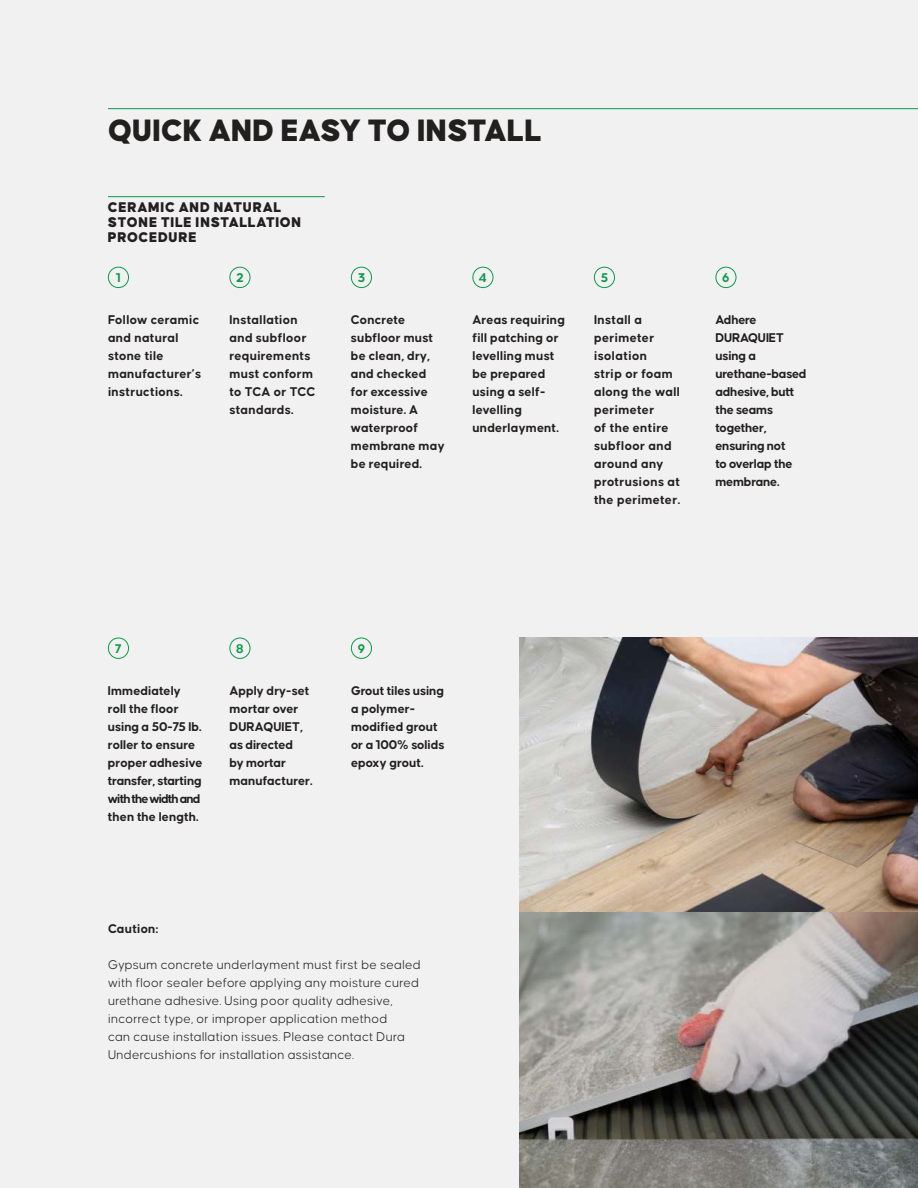
<style>
.page{position:relative;width:918px;height:1188px;background:#f1f1f2}
.page>*{position:absolute;margin:0;border:0;box-sizing:border-box;transform-origin:0 0}
.t1{font:900 33px "Causten";color:#221f1f}
.t2{font:900 15px/15px "Causten";letter-spacing:.04em;color:#221f1f}
.t3{font:700 13.5px/18px "Causten";letter-spacing:.005em;color:#221f1f}
.t4{font:300 13.5px/18px "Causten";letter-spacing:.02em;color:#221f1f}
.t5{font:700 13.5px/18px "Causten";letter-spacing:.025em;color:#221f1f}
.t6{font:700 13.5px/18px "Causten";letter-spacing:-.02em;color:#221f1f}
.t7{font:700 13.5px "Causten";color:#0c9a48}
</style>
<div class="page">
<hr style="left:108px;top:108px;width:810px;height:1px;background:#0c9a48">
<hr style="left:108px;top:196px;width:217px;height:1px;background:#0c9a48">
<div style="left:108px;top:267px;width:21px;height:21px;border:1px solid #0c9a48;border-radius:50%"></div>
<div style="left:230px;top:267px;width:20px;height:21px;border:1px solid #0c9a48;border-radius:50%"></div>
<div style="left:351px;top:267px;width:21px;height:21px;border:1px solid #0c9a48;border-radius:50%"></div>
<div style="left:472px;top:267px;width:21px;height:21px;border:1px solid #0c9a48;border-radius:50%"></div>
<div style="left:594px;top:267px;width:21px;height:21px;border:1px solid #0c9a48;border-radius:50%"></div>
<div style="left:108px;top:638px;width:21px;height:21px;border:1px solid #0c9a48;border-radius:50%"></div>
<div style="left:230px;top:638px;width:20px;height:21px;border:1px solid #0c9a48;border-radius:50%"></div>
<div style="left:351px;top:638px;width:21px;height:21px;border:1px solid #0c9a48;border-radius:50%"></div>
<div style="left:716px;top:267px;width:20px;height:21px;border:1px solid #0c9a48;border-radius:50%"></div>
<img style="left:520px;top:638px;width:398px;height:550px">
<h1 class="t1" style="left:108px;top:116px;width:435px">QUICK AND EASY TO INSTALL</h1>
<p class="t2" style="left:108px;top:200px;width:195px">CERAMIC AND NATURAL<br>STONE TILE INSTALLATION<br>PROCEDURE</p>
<p class="t7" style="left:116px;top:272px;width:6px">1</p>
<p class="t3" style="left:108px;top:311px;width:95px">Follow ceramic and natural stone tile manufacturer’s instructions.</p>
<p class="t7" style="left:236px;top:272px;width:9px">2</p>
<p class="t3" style="left:230px;top:311px;width:87px">Installation and subfloor requirements must conform to TCA or TCC standards.</p>
<p class="t7" style="left:358px;top:272px;width:9px">3</p>
<p class="t3" style="left:351px;top:311px;width:95px">Concrete subfloor must be clean, dry, and checked for excessive moisture. A waterproof membrane may be required.</p>
<p class="t7" style="left:479px;top:272px;width:9px">4</p>
<p class="t3" style="left:472px;top:311px;width:94px">Areas requiring fill patching or levelling must be prepared using a self&shy;levelling underlayment.</p>
<p class="t7" style="left:601px;top:272px;width:9px">5</p>
<p class="t5" style="left:594px;top:311px;width:88px">Install a perimeter isolation<br>strip or foam along the wall perimeter<br>of the entire subfloor and around any protrusions at the perimeter.</p>
<p class="t7" style="left:722px;top:272px;width:9px">6</p>
<p class="t6" style="left:716px;top:311px;width:93px">Adhere<br>DURAQUIET using a urethane-based adhesive, butt the seams together, ensuring not<br>to overlap the membrane.</p>
<p class="t7" style="left:115px;top:643px;width:8px">7</p>
<p class="t3" style="left:108px;top:682px;width:96px">Immediately roll the floor using a 50-75 lb. roller to ensure proper adhesive transfer, starting with the width and then the length.</p>
<p class="t7" style="left:236px;top:643px;width:9px">8</p>
<p class="t3" style="left:230px;top:682px;width:85px">Apply dry-set mortar over<br>DURAQUIET, as directed<br>by mortar manufacturer.</p>
<p class="t7" style="left:358px;top:643px;width:9px">9</p>
<p class="t3" style="left:351px;top:682px;width:95px">Grout tiles using a polymer&shy;modified grout or a 100% solids epoxy grout.</p>
<p class="t3" style="left:108px;top:920px;width:52px">Caution:</p>
<p class="t4" style="left:108px;top:956px;width:314px">Gypsum concrete underlayment must first be sealed with floor sealer before applying any moisture cured urethane adhesive. Using poor quality adhesive, incorrect type, or improper application method<br>can cause installation issues. Please contact Dura Undercushions for installation assistance.</p>
</div>
